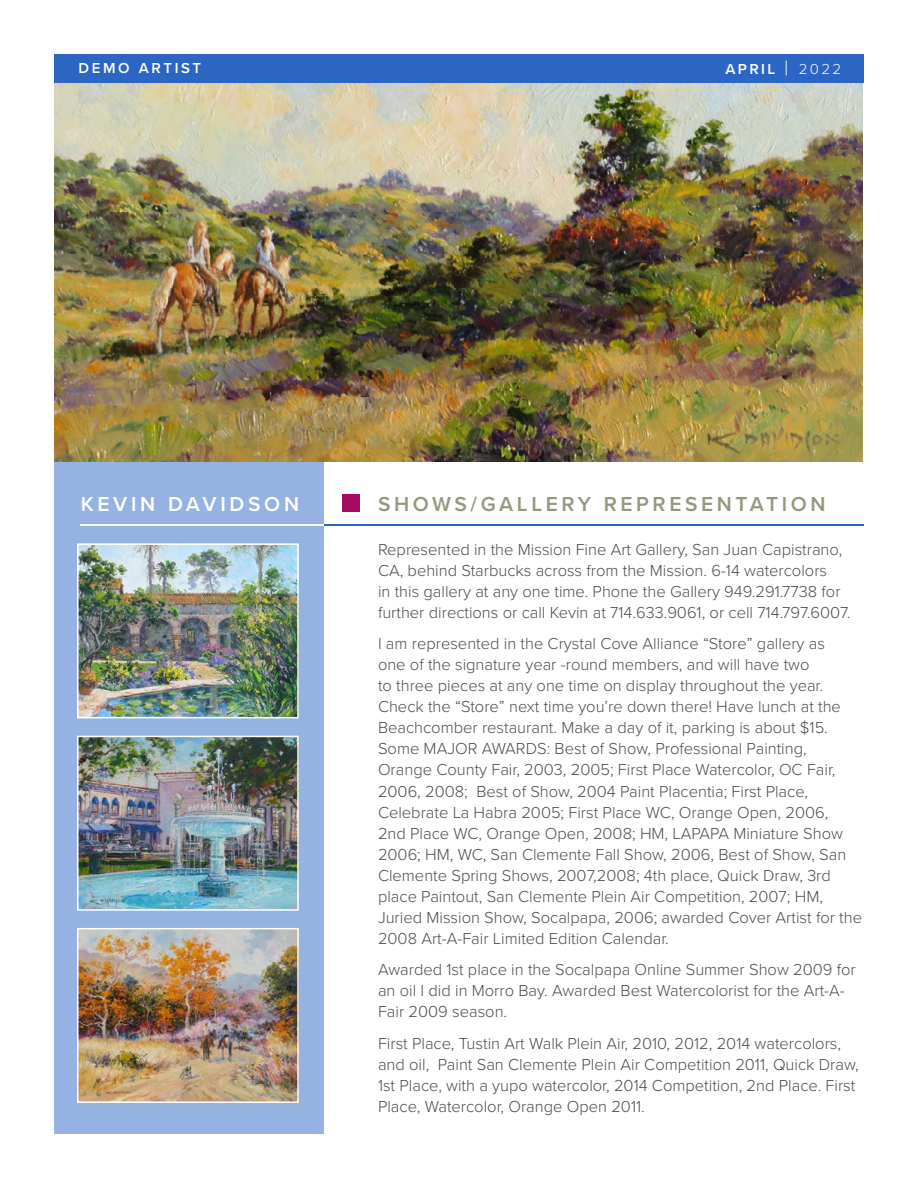
<style>
.page{position:relative;width:918px;height:1188px;background:#fff}
.page>*{position:absolute;margin:0;border:0;box-sizing:border-box;transform-origin:0 0}
.t1{font:600 21px "Proxima Nova";letter-spacing:.17em;color:#93987d}
.t2{font:600 21px "Proxima Nova";letter-spacing:.175em;color:#fff}
.t3{font:300 16.5px/21px "Proxima Nova";color:#4d4d4f}
.t4{font:600 15px "Proxima Nova";letter-spacing:.17em;color:#fff}
.s1{font-weight:300;font-size:21px}
.s2{font-weight:300}
</style>
<div class="page">
<div style="left:54px;top:54px;width:270px;height:1080px;background:#95b2e2"></div>
<img style="left:54px;top:82px;width:809px;height:379px">
<div style="left:54px;top:54px;width:810px;height:28px;background:#2d65c4"></div>
<hr style="left:81px;top:524px;width:243px;height:2px;background:#fff">
<div style="left:342px;top:494px;width:18px;height:17px;background:#a40a62"></div>
<hr style="left:324px;top:524px;width:540px;height:2px;background:#2d65c4">
<img style="left:80px;top:739px;width:216px;height:169px">
<div style="left:77px;top:736px;width:222px;height:175px;border:2px solid #fff"></div>
<img style="left:80px;top:931px;width:216px;height:169px">
<div style="left:77px;top:928px;width:222px;height:175px;border:2px solid #fff"></div>
<img style="left:80px;top:546px;width:216px;height:169px">
<div style="left:77px;top:543px;width:222px;height:175px;border:2px solid #fff"></div>
<p class="t4" style="left:79px;top:57px;width:124px">DEMO ARTIST</p>
<p class="t4" style="left:725px;top:57px;width:117px">APRIL <span class="s1">|</span> <span class="s2">2022</span></p>
<p class="t2" style="left:81px;top:489px;width:220px">KEVIN DAVIDSON</p>
<p class="t1" style="left:378px;top:489px;width:449px">SHOWS/GALLERY REPRESENTATION</p>
<p class="t3" style="left:378px;top:538px;width:474px">Represented in the Mission Fine Art Gallery, San Juan Capistrano, CA, behind Starbucks across from the Mission. 6-14 watercolors<br>in this gallery at any one time. Phone the Gallery 949.291.7738 for further directions or call Kevin at 714.633.9061, or cell 714.797.6007.</p>
<p class="t3" style="left:378px;top:633px;width:486px">I am represented in the Crystal Cove Alliance “Store” gallery as<br>one of the signature year -round members, and will have two<br>to three pieces at any one time on display throughout the year.<br>Check the “Store” next time you’re down there! Have lunch at the Beachcomber restaurant. Make a day of it, parking is about $15.<br>Some MAJOR AWARDS: Best of Show, Professional Painting, Orange County Fair, 2003, 2005; First Place Watercolor, OC Fair, 2006, 2008; Best of Show, 2004 Paint Placentia; First Place, Celebrate La Habra 2005; First Place WC, Orange Open, 2006,<br>2nd Place WC, Orange Open, 2008; HM, LAPAPA Miniature Show 2006; HM, WC, San Clemente Fall Show, 2006, Best of Show, San Clemente Spring Shows, 2007,2008; 4th place, Quick Draw, 3rd place Paintout, San Clemente Plein Air Competition, 2007; HM, Juried Mission Show, Socalpapa, 2006; awarded Cover Artist for the 2008 Art-A-Fair Limited Edition Calendar.</p>
<p class="t3" style="left:378px;top:958px;width:479px">Awarded 1st place in the Socalpapa Online Summer Show 2009 for an oil I did in Morro Bay. Awarded Best Watercolorist for the Art-A-<br>Fair 2009 season.</p>
<p class="t3" style="left:378px;top:1032px;width:482px">First Place, Tustin Art Walk Plein Air, 2010, 2012, 2014 watercolors, and oil, Paint San Clemente Plein Air Competition 2011, Quick Draw, 1st Place, with a yupo watercolor, 2014 Competition, 2nd Place. First Place, Watercolor, Orange Open 2011.</p>
</div>
